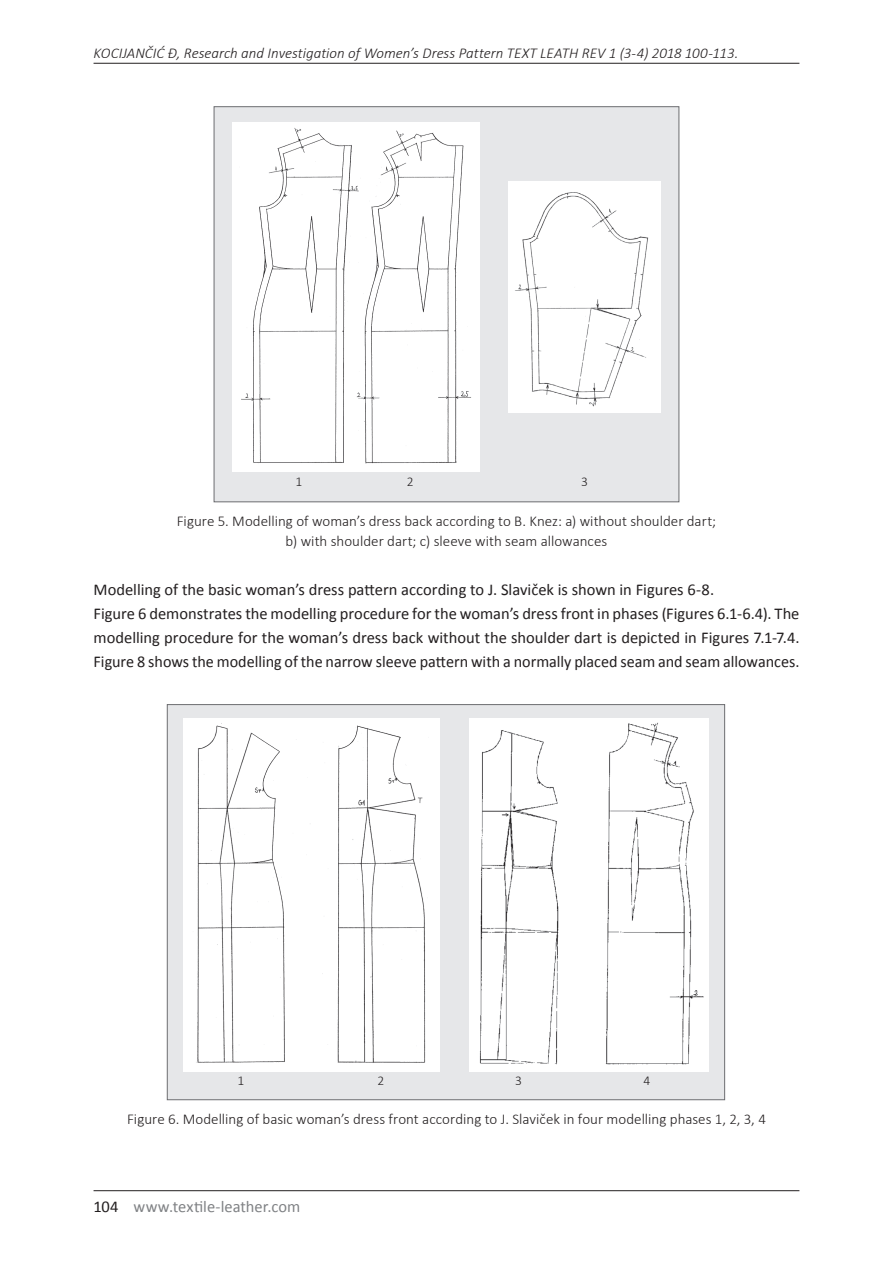
<style>
.page{position:relative;width:893px;height:1263px;background:#fff}
.page>*{position:absolute;margin:0;border:0;box-sizing:border-box;transform-origin:0 0}
.t1{font:16.5px/24px "Calibri";color:#231f20}
.t2{font:16.5px "Calibri";color:#808285}
.t3{font:300 15px/19.5px "Calibri";color:#231f20;text-align:center}
.t4{font:italic 300 15px "Calibri";color:#231f20}
.t5{font:300 13.5px "Calibri";color:#231f20}
.s1{color:#231f20}
</style>
<div class="page">
<hr style="left:94px;top:63px;width:705px;height:1px;background:#231f20">
<hr style="left:94px;top:1190px;width:705px;height:1px;background:#231f20">
<div style="left:167px;top:704px;width:558px;height:396px;background:#e6e7e9;border:1px solid #6c6d70"></div>
<div style="left:183px;top:719px;width:256px;height:352px;background:#fff"></div>
<img style="left:469px;top:719px;width:240px;height:352px">
<div style="left:214px;top:106px;width:465px;height:396px;background:#e6e7e9;border:1px solid #6c6d70"></div>
<img style="left:233px;top:122px;width:246px;height:350px">
<img style="left:509px;top:181px;width:151px;height:232px">
<p class="t4" style="left:94px;top:44px;width:646px">KOCIJANČIĆ Đ, Research and Investigation of Women’s Dress Pattern TEXT LEATH REV 1 (3-4) 2018 100-113.</p>
<p class="t5" style="left:295px;top:473px;width:8px">1</p>
<p class="t5" style="left:407px;top:473px;width:8px">2</p>
<p class="t5" style="left:581px;top:473px;width:8px">3</p>
<p class="t3" style="left:177px;top:511px;width:541px">Figure 5. Modelling of woman’s dress back according to B. Knez: a) without shoulder dart; b) with shoulder dart; c) sleeve with seam allowances</p>
<p class="t1" style="left:94px;top:577px;width:707px">Modelling of the basic woman’s dress pattern according to J. Slaviček is shown in Figures 6-8.<br>Figure 6 demonstrates the modelling procedure for the woman’s dress front in phases (Figures 6.1-6.4). The modelling procedure for the woman’s dress back without the shoulder dart is depicted in Figures 7.1-7.4.<br>Figure 8 shows the modelling of the narrow sleeve pattern with a normally placed seam and seam allowances.</p>
<p class="t5" style="left:238px;top:1072px;width:8px">1</p>
<p class="t5" style="left:377px;top:1072px;width:8px">2</p>
<p class="t5" style="left:515px;top:1072px;width:8px">3</p>
<p class="t5" style="left:643px;top:1072px;width:8px">4</p>
<p class="t3" style="left:127px;top:1109px;width:640px">Figure 6. Modelling of basic woman’s dress front according to J. Slaviček in four modelling phases 1, 2, 3, 4</p>
<p class="t2" style="left:93px;top:1195px;width:208px"><span class="s1">104</span> www.textile-leather.com</p>
</div>
